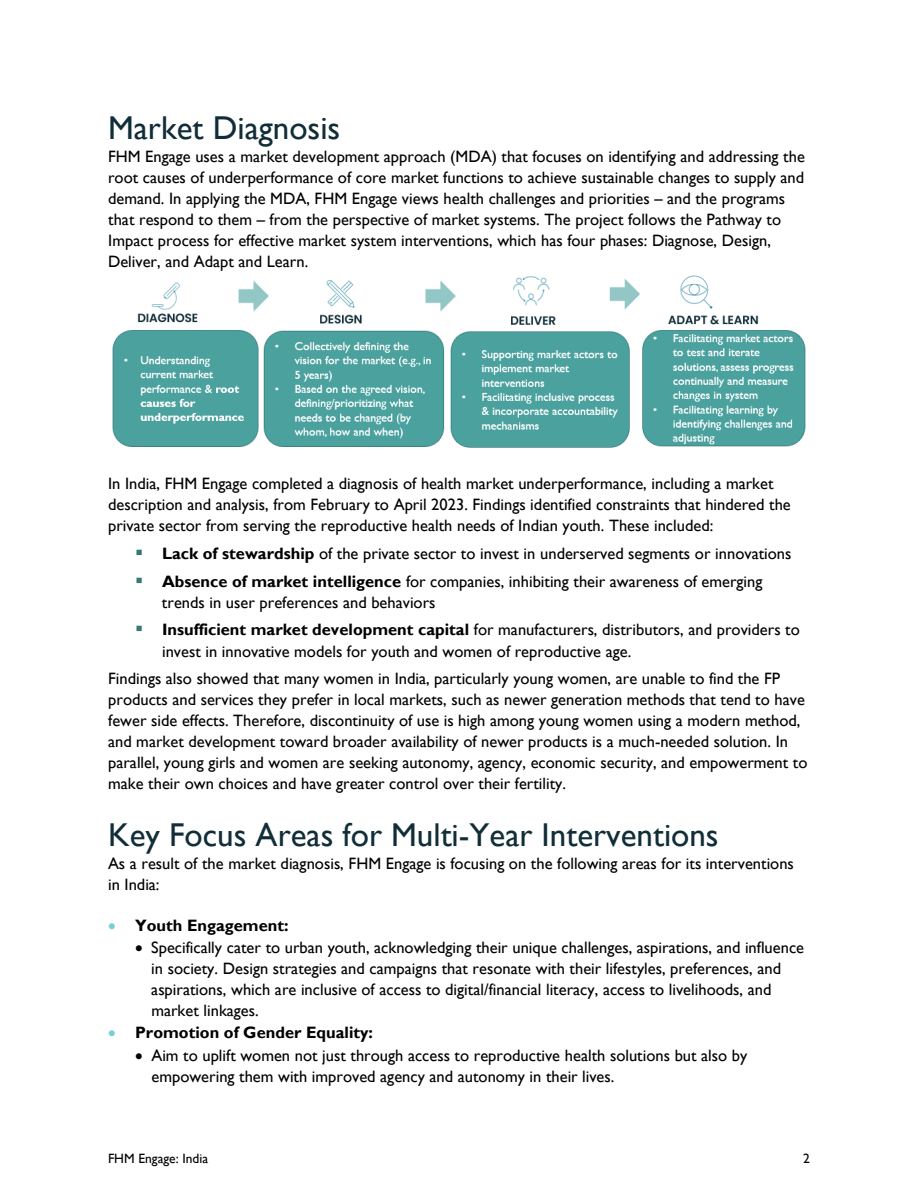
<style>
.page{position:relative;width:918px;height:1188px;background:#fff}
.page>*{position:absolute;margin:0;border:0;box-sizing:border-box;transform-origin:0 0}
.t1{font:33px "Gill Sans";color:#112e38}
.t2{font:16.5px/21px "Gill Sans";color:#000}
.t3{font:700 16.5px "Gill Sans";color:#000}
.t4{font:13.5px "Gill Sans";color:#000}
.s1{color:#377876}
.s2{font-weight:700}
.s3{color:#78cdd7}
</style>
<div class="page">
<img style="left:112px;top:275px;width:694px;height:173px">
<h1 class="t1" style="left:108px;top:108px;width:234px">Market Diagnosis</h1>
<p class="t2" style="left:108px;top:146px;width:698px">FHM Engage uses a market development approach (MDA) that focuses on identifying and addressing the root causes of underperformance of core market functions to achieve sustainable changes to supply and demand. In applying the MDA, FHM Engage views health challenges and priorities – and the programs that respond to them – from the perspective of market systems. The project follows the Pathway to Impact process for effective market system interventions, which has four phases: Diagnose, Design, Deliver, and Adapt and Learn.</p>
<p class="t2" style="left:108px;top:473px;width:684px">In India, FHM Engage completed a diagnosis of health market underperformance, including a market description and analysis, from February to April 2023. Findings identified constraints that hindered the private sector from serving the reproductive health needs of Indian youth. These included:</p>
<p class="t2" style="left:135px;top:543px;width:658px"><span class="s1">▪</span> <span class="s2">Lack of stewardship</span> of the private sector to invest in underserved segments or innovations</p>
<p class="t2" style="left:162px;top:571px;width:602px;text-indent:-27px"><span class="s1">▪</span> <span class="s2">Absence of market intelligence</span> for companies, inhibiting their awareness of emerging trends in user preferences and behaviors</p>
<p class="t2" style="left:162px;top:620px;width:639px;text-indent:-27px"><span class="s1">▪</span> <span class="s2">Insufficient market development capital</span> for manufacturers, distributors, and providers to invest in innovative models for youth and women of reproductive age.</p>
<p class="t2" style="left:108px;top:668px;width:701px">Findings also showed that many women in India, particularly young women, are unable to find the FP products and services they prefer in local markets, such as newer generation methods that tend to have fewer side effects. Therefore, discontinuity of use is high among young women using a modern method, and market development toward broader availability of newer products is a much-needed solution. In parallel, young girls and women are seeking autonomy, agency, economic security, and empowerment to make their own choices and have greater control over their fertility.</p>
<h1 class="t1" style="left:108px;top:816px;width:612px">Key Focus Areas for Multi-Year Interventions</h1>
<p class="t2" style="left:108px;top:853px;width:687px">As a result of the market diagnosis, FHM Engage is focusing on the following areas for its interventions in India:</p>
<p class="t3" style="left:108px;top:915px;width:182px"><span class="s3">•</span> Youth Engagement:</p>
<p class="t2" style="left:151px;top:937px;width:654px;text-indent:-16px">• Specifically cater to urban youth, acknowledging their unique challenges, aspirations, and influence in society. Design strategies and campaigns that resonate with their lifestyles, preferences, and aspirations, which are inclusive of access to digital/financial literacy, access to livelihoods, and market linkages.</p>
<p class="t3" style="left:108px;top:1023px;width:266px"><span class="s3">•</span> Promotion of Gender Equality:</p>
<p class="t2" style="left:151px;top:1045px;width:597px;text-indent:-16px">• Aim to uplift women not just through access to reproductive health solutions but also by empowering them with improved agency and autonomy in their lives.</p>
<p class="t4" style="left:108px;top:1151px;width:102px">FHM Engage: India</p>
<p class="t4" style="left:803px;top:1151px;width:8px">2</p>
</div>
